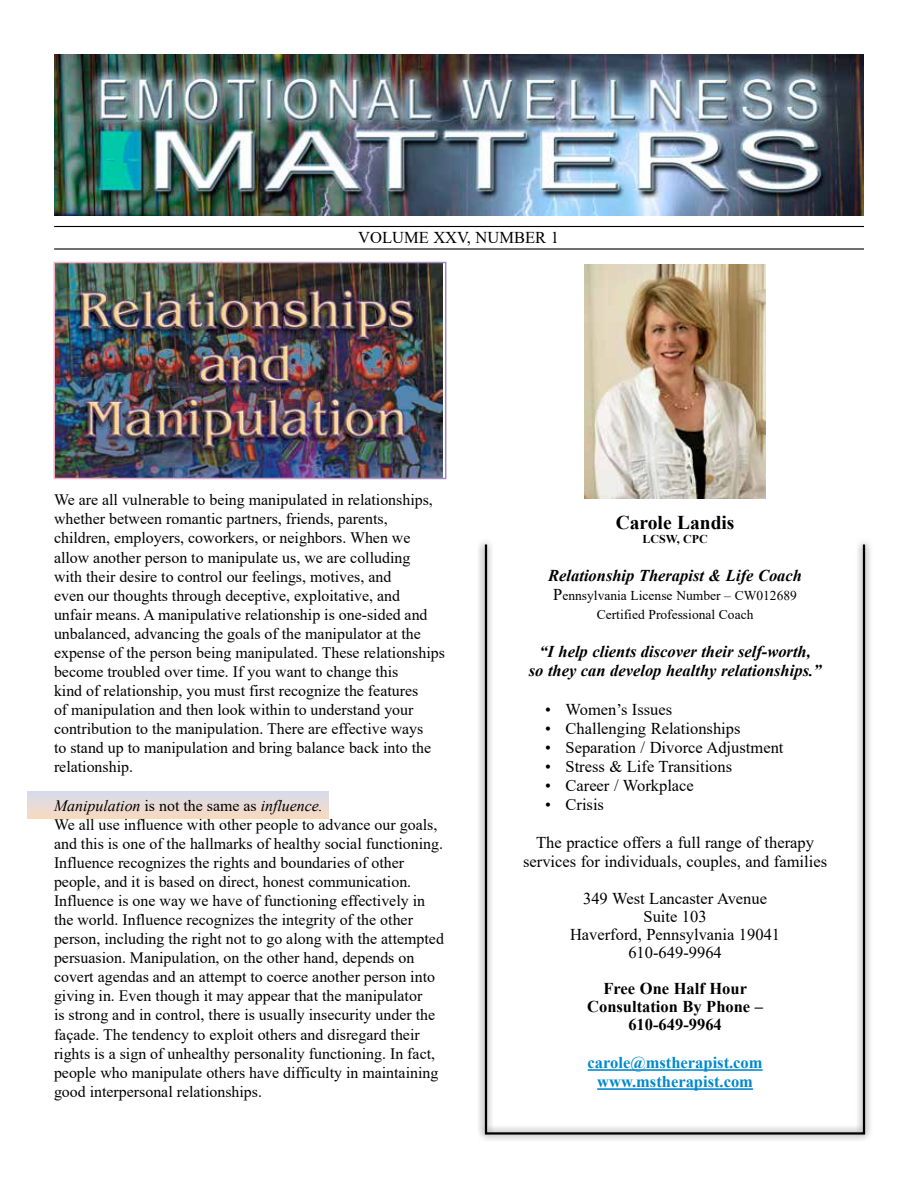
<style>
.page{position:relative;width:918px;height:1188px;background:#fff}
.page>*{position:absolute;margin:0;border:0;box-sizing:border-box;transform-origin:0 0}
.t1{font:700 19.5px "Times New Roman";color:#000}
.t2{font:16.5px/18px "Times New Roman";color:#000;text-align:center}
.t3{font:italic 700 16.5px/19px "Times New Roman";color:#000;text-align:center}
.t4{font:700 16.5px/18px "Times New Roman";color:#000;text-align:center}
.t5{font:700 16.5px/19px "Times New Roman";color:#0088cd;text-align:center}
.t6{font:15.9px/19px "Times New Roman";color:#000}
.t7{font:13.5px/19px "Times New Roman";color:#000;text-align:center}
.t8{font:700 12px "Times New Roman";color:#000}
.s1{font-style:italic}
.s2{font-size:16.5px}
</style>
<div class="page">
<svg style="left:27px;top:792px;width:301px;height:27px;background:#e8dad4"></svg>
<img style="left:54px;top:54px;width:810px;height:162px">
<img style="left:56px;top:265px;width:386px;height:211px">
<div style="left:53px;top:262px;width:393px;height:217px;border:2px solid #fff"></div>
<hr style="left:54px;top:226px;width:810px;height:1px;background:#000">
<hr style="left:54px;top:248px;width:810px;height:2px;background:#000">
<img style="left:584px;top:264px;width:182px;height:235px">
<div style="left:477px;top:537px;width:397px;height:606px;background:#000;opacity:.75"></div>
<div style="left:485px;top:543px;width:380px;height:592px;border:2px solid #000"></div>
<p class="t2" style="left:358px;top:228px;width:202px">VOLUME XXV, NUMBER 1</p>
<p class="t6" style="left:54px;top:490px;width:392px">We are all vulnerable to being manipulated in relationships, whether between romantic partners, friends, parents, children, employers, coworkers, or neighbors. When we allow another person to manipulate us, we are colluding<br>with their desire to control our feelings, motives, and<br>even our thoughts through deceptive, exploitative, and<br>unfair means. A manipulative relationship is one-sided and unbalanced, advancing the goals of the manipulator at the expense of the person being manipulated. These relationships become troubled over time. If you want to change this<br>kind of relationship, you must first recognize the features<br>of manipulation and then look within to understand your contribution to the manipulation. There are effective ways<br>to stand up to manipulation and bring balance back into the relationship.</p>
<p class="t6" style="left:54px;top:795px;width:391px"><span class="s1">Manipulation</span> is not the same as <span class="s1">influence.<br></span>We all use influence with other people to advance our goals, and this is one of the hallmarks of healthy social functioning.<br>Influence recognizes the rights and boundaries of other people, and it is based on direct, honest communication.<br>Influence is one way we have of functioning effectively in the world. Influence recognizes the integrity of the other person, including the right not to go along with the attempted persuasion. Manipulation, on the other hand, depends on covert agendas and an attempt to coerce another person into giving in. Even though it may appear that the manipulator<br>is strong and in control, there is usually insecurity under the façade. The tendency to exploit others and disregard their rights is a sign of unhealthy personality functioning. In fact, people who manipulate others have difficulty in maintaining good interpersonal relationships.</p>
<p class="t1" style="left:616px;top:509px;width:120px">Carole Landis</p>
<p class="t8" style="left:643px;top:530px;width:67px">LCSW, CPC</p>
<p class="t3" style="left:548px;top:566px;width:255px">Relationship Therapist &amp; Life Coach</p>
<p class="t7" style="left:553px;top:586px;width:245px"><span class="s2">P</span>ennsylvania License Number – CW012689<br>Certified Professional Coach</p>
<p class="t3" style="left:529px;top:642px;width:294px">“I help clients discover their self-worth,<br>so they can develop healthy relationships.”</p>
<p class="t2" style="left:545px;top:700px;width:129px">• Women’s Issues</p>
<p class="t2" style="left:545px;top:719px;width:197px">• Challenging Relationships</p>
<p class="t2" style="left:545px;top:738px;width:240px">• Separation / Divorce Adjustment</p>
<p class="t2" style="left:545px;top:757px;width:188px">• Stress &amp; Life Transitions</p>
<p class="t2" style="left:545px;top:776px;width:150px">• Career / Workplace</p>
<p class="t2" style="left:545px;top:795px;width:60px">• Crisis</p>
<p class="t2" style="left:523px;top:832px;width:306px;line-height:19px">The practice offers a full range of therapy services for individuals, couples, and families</p>
<p class="t2" style="left:570px;top:889px;width:212px">349 West Lancaster Avenue<br>Suite 103<br>Haverford, Pennsylvania 19041<br>610-649-9964</p>
<p class="t4" style="left:587px;top:979px;width:177px">Free One Half Hour<br>Consultation By Phone –<br>610-649-9964</p>
<p class="t5" style="left:588px;top:1053px;width:176px">carole@mstherapist.com www.mstherapist.com</p>
</div>
